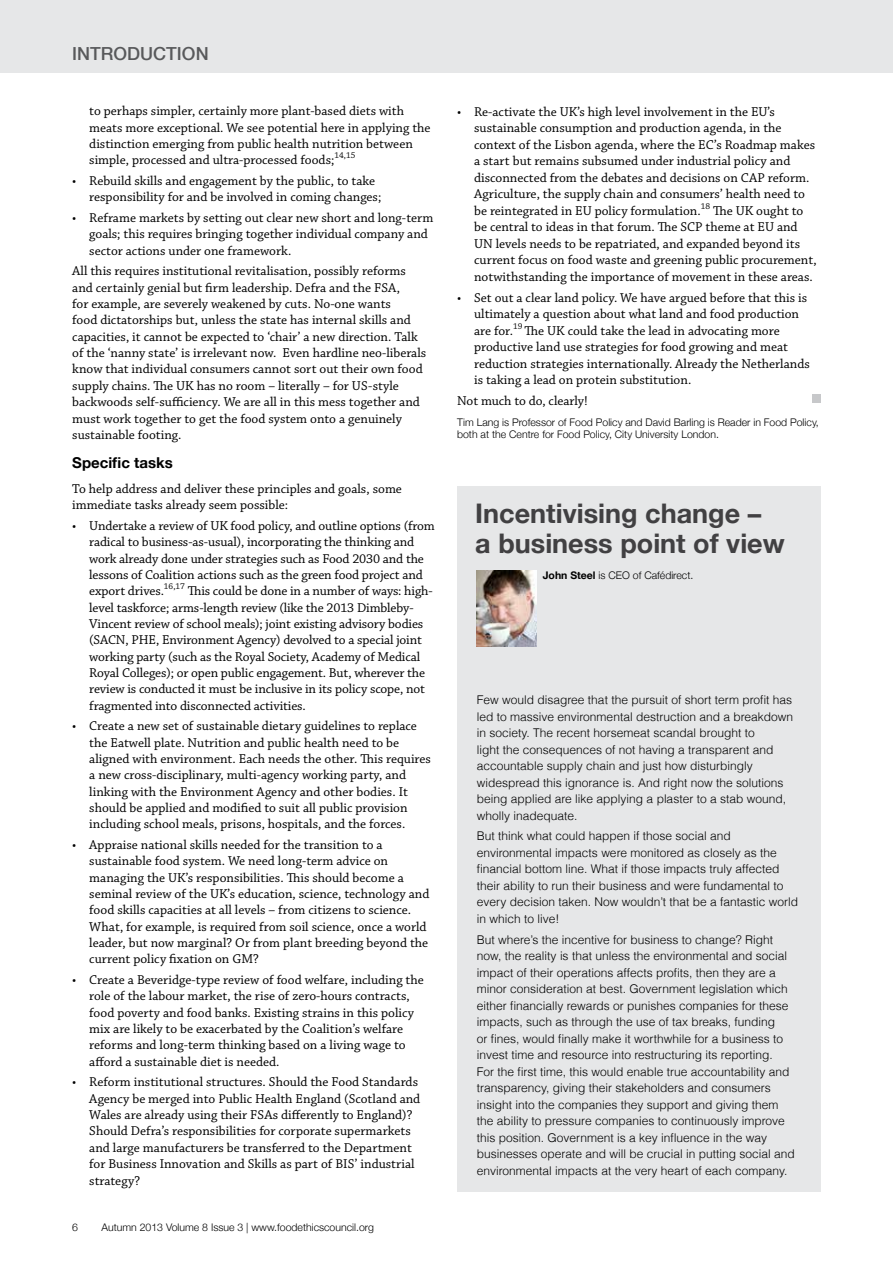
<style>
.page{position:relative;width:893px;height:1263px;background:#fff}
.page>*{position:absolute;margin:0;border:0;box-sizing:border-box;transform-origin:0 0}
.t1{font:700 27px/30px "Helvetica Neue";color:#414042}
.t2{font:500 18px "Helvetica Neue";color:#58595b}
.t3{font:700 15px "Helvetica Neue";color:#000}
.t4{font:13.5px/16.4px "Chaparral Pro";color:#000}
.t5{font:300 12px/16.5px "Helvetica";color:#000}
.t6{font:300 10.5px/12.6px "Helvetica Neue";color:#000}
.s1{font-weight:700}
</style>
<div class="page">
<div style="left:0;top:0;width:893px;height:72px;background:#e6e7e8"></div>
<div style="left:457px;top:486px;width:364px;height:706px;background:#e6e7e8"></div>
<img style="left:477px;top:570px;width:59px;height:77px">
<div style="left:812px;top:394px;width:9px;height:9px;background:#c7c8ca"></div>
<h2 class="t2" style="left:72px;top:39px;width:138px">INTRODUCTION</h2>
<p class="t4" style="left:89px;top:104px;width:343px">to perhaps simpler, certainly more plant-based diets with meats more exceptional. We see potential here in applying the distinction emerging from public health nutrition between simple, processed and ultra-processed foods;<sup>14,15</sup></p>
<p class="t4" style="left:89px;top:173px;width:293px;text-indent:-17px">• Rebuild skills and engagement by the public, to take responsibility for and be involved in coming changes;</p>
<p class="t4" style="left:89px;top:210px;width:346px;text-indent:-17px">• Reframe markets by setting out clear new short and long-term goals; this requires bringing together individual company and sector actions under one framework.</p>
<p class="t4" style="left:72px;top:263px;width:355px">All this requires institutional revitalisation, possibly reforms and certainly genial but firm leadership. Defra and the FSA,<br>for example, are severely weakened by cuts. No-one wants<br>food dictatorships but, unless the state has internal skills and capacities, it cannot be expected to ‘chair’ a new direction. Talk of the ‘nanny state’ is irrelevant now. Even hardline neo-liberals know that individual consumers cannot sort out their own food supply chains. The UK has no room – literally – for US-style backwoods self-sufficiency. We are all in this mess together and must work together to get the food system onto a genuinely sustainable footing.</p>
<p class="t3" style="left:72px;top:451px;width:102px">Specific tasks</p>
<p class="t4" style="left:72px;top:481px;width:331px">To help address and deliver these principles and goals, some immediate tasks already seem possible:</p>
<p class="t4" style="left:89px;top:518px;width:347px;text-indent:-17px">• Undertake a review of UK food policy, and outline options (from radical to business-as-usual), incorporating the thinking and work already done under strategies such as Food 2030 and the lessons of Coalition actions such as the green food project and export drives.<sup>16,17</sup> This could be done in a number of ways: high&shy;level taskforce; arms-length review (like the 2013 Dimbleby-Vincent review of school meals); joint existing advisory bodies (SACN, PHE, Environment Agency) devolved to a special joint working party (such as the Royal Society, Academy of Medical Royal Colleges); or open public engagement. But, wherever the review is conducted it must be inclusive in its policy scope, not fragmented into disconnected activities.</p>
<p class="t4" style="left:89px;top:718px;width:343px;text-indent:-17px">• Create a new set of sustainable dietary guidelines to replace the Eatwell plate. Nutrition and public health need to be aligned with environment. Each needs the other. This requires a new cross-disciplinary, multi-agency working party, and linking with the Environment Agency and other bodies. It should be applied and modified to suit all public provision including school meals, prisons, hospitals, and the forces.</p>
<p class="t4" style="left:89px;top:837px;width:342px;text-indent:-17px">• Appraise national skills needed for the transition to a sustainable food system. We need long-term advice on managing the UK’s responsibilities. This should become a seminal review of the UK’s education, science, technology and food skills capacities at all levels – from citizens to science.<br>What, for example, is required from soil science, once a world leader, but now marginal? Or from plant breeding beyond the current policy fixation on GM?</p>
<p class="t4" style="left:89px;top:972px;width:336px;text-indent:-17px">• Create a Beveridge-type review of food welfare, including the role of the labour market, the rise of zero-hours contracts, food poverty and food banks. Existing strains in this policy mix are likely to be exacerbated by the Coalition’s welfare reforms and long-term thinking based on a living wage to afford a sustainable diet is needed.</p>
<p class="t4" style="left:89px;top:1074px;width:333px;text-indent:-17px">• Reform institutional structures. Should the Food Standards Agency be merged into Public Health England (Scotland and Wales are already using their FSAs differently to England)?<br>Should Defra’s responsibilities for corporate supermarkets and large manufacturers be transferred to the Department for Business Innovation and Skills as part of BIS’ industrial strategy?</p>
<p class="t6" style="left:72px;top:1220px;width:7px">6</p>
<p class="t6" style="left:101px;top:1220px;width:274px">Autumn 2013 Volume 8 Issue 3 | www.foodethicscouncil.org</p>
<p class="t4" style="left:474px;top:104px;width:344px;text-indent:-17px">• Re-activate the UK’s high level involvement in the EU’s sustainable consumption and production agenda, in the context of the Lisbon agenda, where the EC’s Roadmap makes a start but remains subsumed under industrial policy and disconnected from the debates and decisions on CAP reform.<br>Agriculture, the supply chain and consumers’ health need to be reintegrated in EU policy formulation.<sup>18</sup> The UK ought to be central to ideas in that forum. The SCP theme at EU and UN levels needs to be repatriated, and expanded beyond its current focus on food waste and greening public procurement, notwithstanding the importance of movement in these areas.</p>
<p class="t4" style="left:474px;top:289px;width:337px;text-indent:-17px">• Set out a clear land policy. We have argued before that this is ultimately a question about what land and food production are for.<sup>19</sup> The UK could take the lead in advocating more productive land use strategies for food growing and meat reduction strategies internationally. Already the Netherlands is taking a lead on protein substitution.</p>
<p class="t4" style="left:457px;top:393px;width:132px">Not much to do, clearly!</p>
<p class="t6" style="left:457px;top:415px;width:363px">Tim Lang is Professor of Food Policy and David Barling is Reader in Food Policy, both at the Centre for Food Policy, City University London.</p>
<h1 class="t1" style="left:475px;top:499px;width:311px">Incentivising change –<br>a business point of view</h1>
<p class="t6" style="left:543px;top:568px;width:152px"><span class="s1">John Steel</span> is CEO of Cafédirect.</p>
<p class="t5" style="left:477px;top:691px;width:318px">Few would disagree that the pursuit of short term profit has led to massive environmental destruction and a breakdown in society. The recent horsemeat scandal brought to<br>light the consequences of not having a transparent and accountable supply chain and just how disturbingly widespread this ignorance is. And right now the solutions being applied are like applying a plaster to a stab wound, wholly inadequate.</p>
<p class="t5" style="left:477px;top:827px;width:323px">But think what could happen if those social and environmental impacts were monitored as closely as the financial bottom line. What if those impacts truly affected their ability to run their business and were fundamental to every decision taken. Now wouldn’t that be a fantastic world in which to live!</p>
<p class="t5" style="left:477px;top:930px;width:320px">But where’s the incentive for business to change? Right now, the reality is that unless the environmental and social impact of their operations affects profits, then they are a minor consideration at best. Government legislation which either financially rewards or punishes companies for these impacts, such as through the use of tax breaks, funding<br>or fines, would finally make it worthwhile for a business to invest time and resource into restructuring its reporting.<br>For the first time, this would enable true accountability and transparency, giving their stakeholders and consumers insight into the companies they support and giving them the ability to pressure companies to continuously improve this position. Government is a key influence in the way businesses operate and will be crucial in putting social and environmental impacts at the very heart of each company.</p>
</div>
